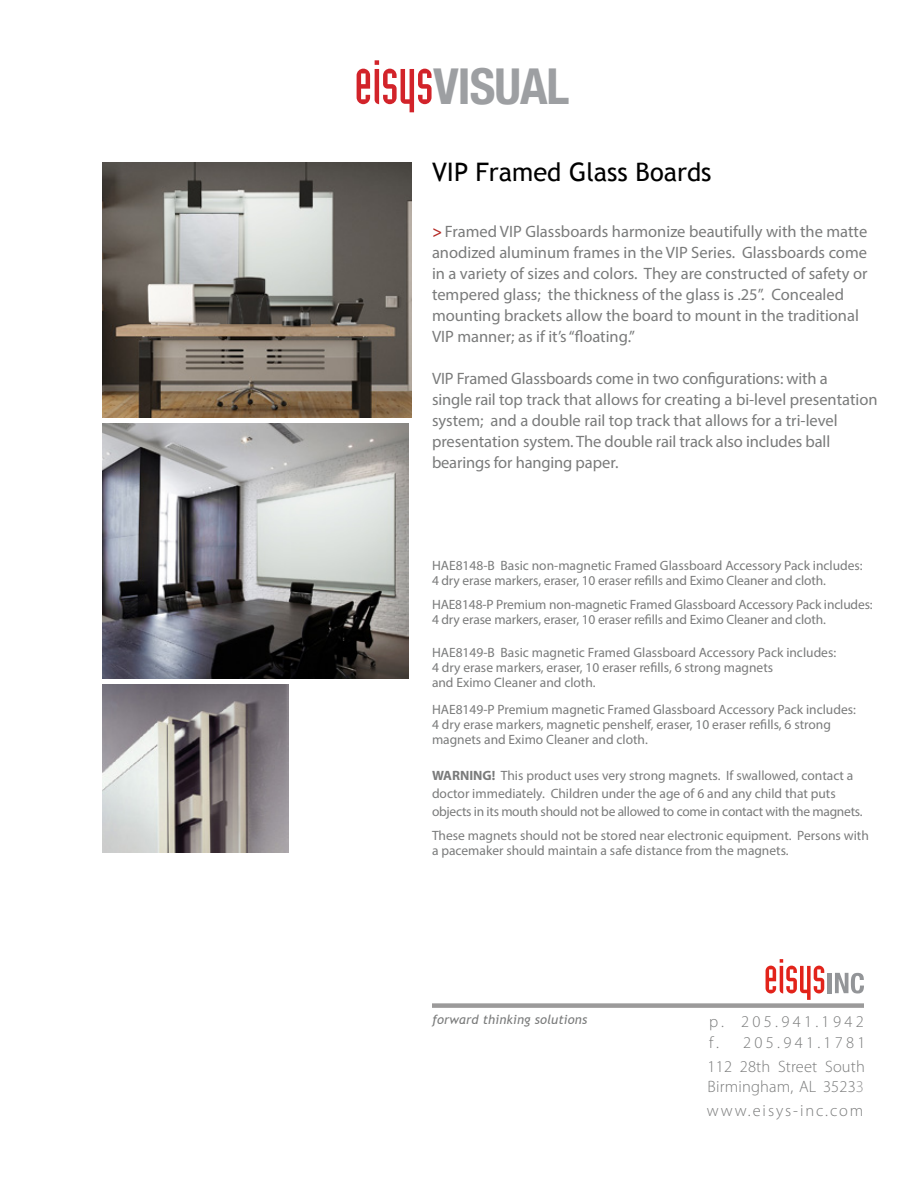
<style>
.page{position:relative;width:918px;height:1188px;background:#fff}
.page>*{position:absolute;margin:0;border:0;box-sizing:border-box;transform-origin:0 0}
.t1{font:700 condensed 49.5px "Helvetica Neue";letter-spacing:-.02em;color:#9d9fa2}
.t2{font:25.5px "Trebuchet MS";color:#000}
.t3{font:16.5px/21px "Myriad Pro";color:#7a7b7b}
.t4{font:300 16.5px/20.2px "Myriad Pro";letter-spacing:.015em;color:#7a7b7b}
.t5{font:300 16.5px/21px "Myriad Pro";letter-spacing:.2em;color:#7a7b7b}
.t6{font:300 16.5px "Myriad Pro";letter-spacing:.115em;color:#7a7b7b}
.t7{font:13.5px/15px "Myriad Pro";color:#7a7b7b}
.t8{font:italic 12.75px "Trebuchet MS";letter-spacing:.01em;color:#7a7b7b}
.s1{font-family:"Industria Solid A";font-weight:400;font-stretch:normal;font-size:60.9px;color:#d2232a}
.s2{font-weight:600;font-style:italic;color:#b42a25}
.s3{font-weight:700}
.s4{color:#989898}
</style>
<div class="page">
<img style="left:103px;top:685px;width:186px;height:167px">
<img style="left:103px;top:162px;width:308px;height:255px">
<img style="left:103px;top:423px;width:305px;height:256px">
<div style="left:432px;top:1003px;width:432px;height:5px;background:#9b9a9a"></div>
<svg style="left:766px;top:959px;width:58px;height:41px"></svg>
<hr style="left:828px;top:973px;width:4px;height:20px;background:#939598">
<svg style="left:835px;top:973px;width:29px;height:21px"></svg>
<h1 class="t1" style="left:354px;top:45px;width:217px"><span class="s1">eisys</span>VISUAL</h1>
<h2 class="t2" style="left:432px;top:157px;width:281px">VIP Framed Glass Boards</h2>
<p class="t3" style="left:432px;top:221px;width:437px"><span class="s2">&gt;</span> Framed VIP Glassboards harmonize beautifully with the matte anodized aluminum frames in the VIP Series. Glassboards come in a variety of sizes and colors. They are constructed of safety or tempered glass; the thickness of the glass is .25”. Concealed mounting brackets allow the board to mount in the traditional VIP manner; as if it’s “floating.”</p>
<p class="t3" style="left:432px;top:368px;width:447px">VIP Framed Glassboards come in two configurations: with a<br>single rail top track that allows for creating a bi-level presentation system; and a double rail top track that allows for a tri-level presentation system. The double rail track also includes ball bearings for hanging paper.</p>
<p class="t7" style="left:432px;top:558px;width:432px">HAE8148-B Basic non-magnetic Framed Glassboard Accessory Pack includes:<br>4 dry erase markers, eraser, 10 eraser refills and Eximo Cleaner and cloth.</p>
<p class="t7" style="left:432px;top:597px;width:442px">HAE8148-P Premium non-magnetic Framed Glassboard Accessory Pack includes:<br>4 dry erase markers, eraser, 10 eraser refills and Eximo Cleaner and cloth.</p>
<p class="t7" style="left:432px;top:645px;width:406px">HAE8149-B Basic magnetic Framed Glassboard Accessory Pack includes:<br>4 dry erase markers, eraser, 10 eraser refills, 6 strong magnets<br>and Eximo Cleaner and cloth.</p>
<p class="t7" style="left:432px;top:702px;width:425px">HAE8149-P Premium magnetic Framed Glassboard Accessory Pack includes:<br>4 dry erase markers, magnetic penshelf, eraser, 10 eraser refills, 6 strong magnets and Eximo Cleaner and cloth.</p>
<p class="t7" style="left:432px;top:766px;width:432px;line-height:18px"><span class="s3">WARNING!</span> This product uses very strong magnets. If swallowed, contact a doctor immediately. Children under the age of 6 and any child that puts objects in its mouth should not be allowed to come in contact with the magnets.</p>
<p class="t7" style="left:432px;top:828px;width:438px">These magnets should not be stored near electronic equipment. Persons with a pacemaker should maintain a safe distance from the magnets.</p>
<p class="t8" style="left:432px;top:1012px;width:157px">forward thinking solutions</p>
<p class="t5" style="left:709px;top:1011px;width:158px">p. 205.941.1942 f. 205.941.1781</p>
<p class="t4" style="left:708px;top:1056px;width:159px">112 28th Street South<br>Birmingham, AL 3523<span class="s4">3</span></p>
<p class="t6" style="left:707px;top:1100px;width:158px">www.eisys-inc.com</p>
</div>
